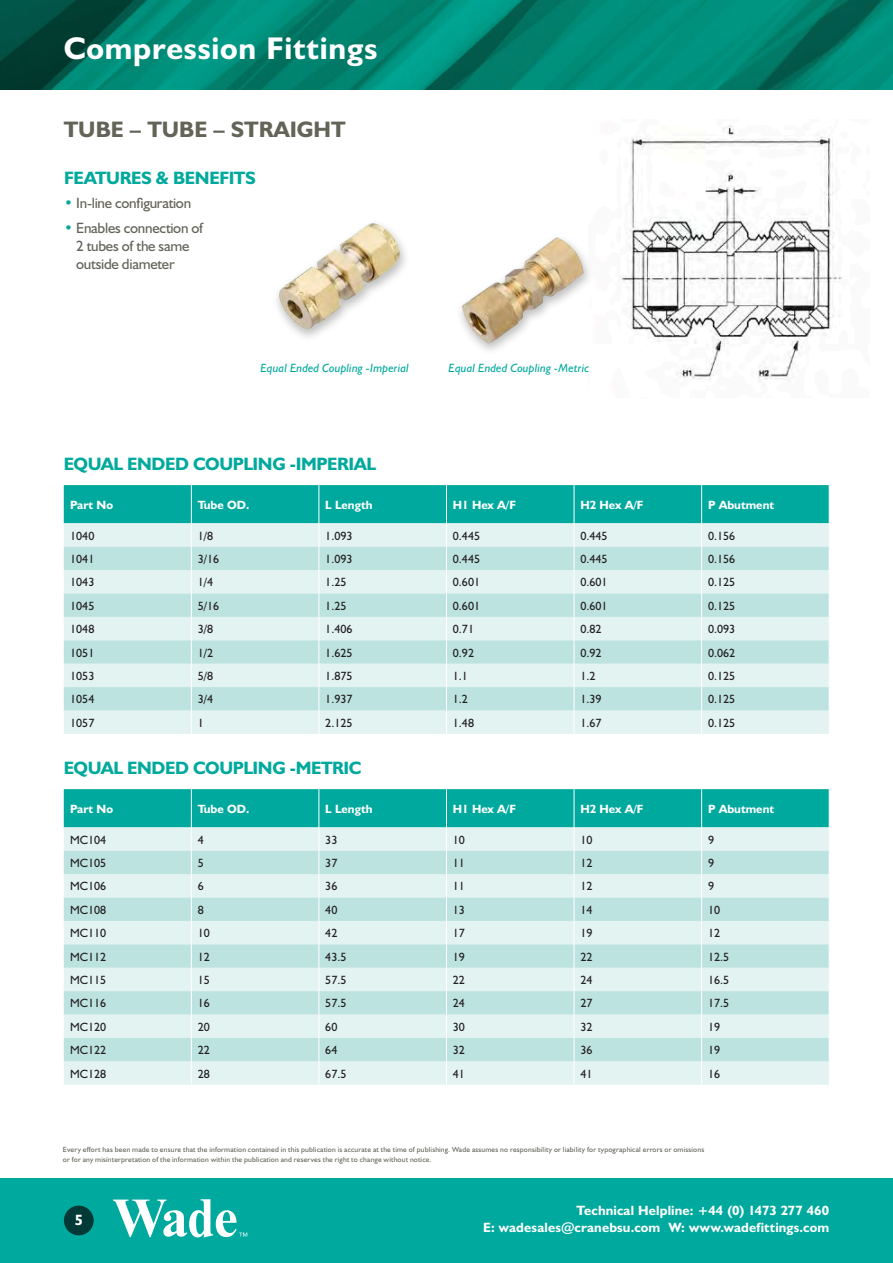
<style>
.page{position:relative;width:893px;height:1263px;background:#fff}
.page>*{position:absolute;margin:0;border:0;box-sizing:border-box;transform-origin:0 0}
.t1{font:700 31.5px "Humanist 521 BT";letter-spacing:.025em;color:#fff}
.t2{font:700 22.5px "Humanist 521 BT";color:#636358}
.t3{font:700 18px "Humanist 521 BT";letter-spacing:-.02em;color:#00a99d}
.t4{font:15px/18px "Humanist 521 BT";letter-spacing:-.015em;color:#636358}
.t5{font:700 15px "Humanist 521 BT";color:#fff}
.t6{font:700 13.5px/16.5px "Humanist 521 BT";letter-spacing:.01em;color:#fff;text-align:right}
.t7{font:12px "Humanist 521 BT";color:#231f20}
.t8{font:700 12px "Humanist 521 BT";color:#fff}
.t9{font:italic 12px "Humanist 521 BT";letter-spacing:.01em;color:#00a99d}
.t10{font:7.5px/10.5px "Humanist 521 BT";letter-spacing:.025em;color:#636358}
.s1{color:#00a99d}
</style>
<div class="page">
<img style="left:0;top:0;width:893px;height:89px">
<div style="left:0;top:1178px;width:893px;height:85px;background:#00a99d"></div>
<div style="left:64px;top:1205px;width:30px;height:30px;background:#003935;border-radius:50%"></div>
<svg style="left:113px;top:1199px;width:134px;height:38px"></svg>
<img style="left:621px;top:125px;width:221px;height:255px">
<svg style="left:64px;top:485px;width:766px;height:249px;background:#b2e1de"></svg>
<svg style="left:64px;top:789px;width:766px;height:296px;background:#b7e3e0"></svg>
<div style="left:272px;top:218px;width:139px;height:125px;background:#231f20;opacity:.3"></div>
<img style="left:279px;top:223px;width:121px;height:106px">
<div style="left:455px;top:233px;width:139px;height:123px;background:#231f20;opacity:.3"></div>
<img style="left:462px;top:237px;width:122px;height:106px">
<h1 class="t1" style="left:64px;top:28px;width:315px">Compression Fittings</h1>
<p class="t2" style="left:64px;top:116px;width:283px">TUBE – TUBE – STRAIGHT</p>
<p class="t3" style="left:64px;top:166px;width:193px">FEATURES &amp; BENEFITS</p>
<p class="t4" style="left:64px;top:194px;width:129px"><span class="s1">•</span> In-line configuration</p>
<p class="t4" style="left:76px;top:218px;width:128px;text-indent:-12px"><span class="s1">•</span> Enables connection of<br>2 tubes of the same outside diameter</p>
<p class="t9" style="left:260px;top:360px;width:150px">Equal Ended Coupling -Imperial</p>
<p class="t9" style="left:449px;top:360px;width:142px">Equal Ended Coupling -Metric</p>
<p class="t3" style="left:64px;top:452px;width:314px">EQUAL ENDED COUPLING -IMPERIAL</p>
<p class="t8" style="left:70px;top:497px;width:44px">Part No</p>
<p class="t8" style="left:198px;top:497px;width:53px">Tube OD.</p>
<p class="t8" style="left:325px;top:497px;width:49px">L Length</p>
<p class="t8" style="left:453px;top:497px;width:65px">H1 Hex A/F</p>
<p class="t8" style="left:580px;top:497px;width:65px">H2 Hex A/F</p>
<p class="t8" style="left:708px;top:497px;width:68px">P Abutment</p>
<p class="t7" style="left:70px;top:528px;width:26px">1040</p>
<p class="t7" style="left:198px;top:528px;width:17px">1/8</p>
<p class="t7" style="left:325px;top:528px;width:29px">1.093</p>
<p class="t7" style="left:453px;top:528px;width:29px">0.445</p>
<p class="t7" style="left:580px;top:528px;width:29px">0.445</p>
<p class="t7" style="left:708px;top:528px;width:29px">0.156</p>
<p class="t7" style="left:70px;top:551px;width:26px">1041</p>
<p class="t7" style="left:198px;top:551px;width:23px">3/16</p>
<p class="t7" style="left:325px;top:551px;width:29px">1.093</p>
<p class="t7" style="left:453px;top:551px;width:29px">0.445</p>
<p class="t7" style="left:580px;top:551px;width:29px">0.445</p>
<p class="t7" style="left:708px;top:551px;width:29px">0.156</p>
<p class="t7" style="left:70px;top:575px;width:26px">1043</p>
<p class="t7" style="left:198px;top:575px;width:17px">1/4</p>
<p class="t7" style="left:325px;top:575px;width:23px">1.25</p>
<p class="t7" style="left:453px;top:575px;width:29px">0.601</p>
<p class="t7" style="left:580px;top:575px;width:29px">0.601</p>
<p class="t7" style="left:708px;top:575px;width:29px">0.125</p>
<p class="t7" style="left:70px;top:598px;width:26px">1045</p>
<p class="t7" style="left:198px;top:598px;width:23px">5/16</p>
<p class="t7" style="left:325px;top:598px;width:23px">1.25</p>
<p class="t7" style="left:453px;top:598px;width:29px">0.601</p>
<p class="t7" style="left:580px;top:598px;width:29px">0.601</p>
<p class="t7" style="left:708px;top:598px;width:29px">0.125</p>
<p class="t7" style="left:70px;top:622px;width:26px">1048</p>
<p class="t7" style="left:198px;top:622px;width:17px">3/8</p>
<p class="t7" style="left:325px;top:622px;width:29px">1.406</p>
<p class="t7" style="left:453px;top:622px;width:23px">0.71</p>
<p class="t7" style="left:580px;top:622px;width:23px">0.82</p>
<p class="t7" style="left:708px;top:622px;width:29px">0.093</p>
<p class="t7" style="left:70px;top:645px;width:26px">1051</p>
<p class="t7" style="left:198px;top:645px;width:17px">1/2</p>
<p class="t7" style="left:325px;top:645px;width:29px">1.625</p>
<p class="t7" style="left:453px;top:645px;width:23px">0.92</p>
<p class="t7" style="left:580px;top:645px;width:23px">0.92</p>
<p class="t7" style="left:708px;top:645px;width:29px">0.062</p>
<p class="t7" style="left:70px;top:668px;width:26px">1053</p>
<p class="t7" style="left:198px;top:668px;width:17px">5/8</p>
<p class="t7" style="left:325px;top:668px;width:29px">1.875</p>
<p class="t7" style="left:453px;top:668px;width:17px">1.1</p>
<p class="t7" style="left:580px;top:668px;width:17px">1.2</p>
<p class="t7" style="left:708px;top:668px;width:29px">0.125</p>
<p class="t7" style="left:70px;top:692px;width:26px">1054</p>
<p class="t7" style="left:198px;top:692px;width:17px">3/4</p>
<p class="t7" style="left:325px;top:692px;width:29px">1.937</p>
<p class="t7" style="left:453px;top:692px;width:17px">1.2</p>
<p class="t7" style="left:580px;top:692px;width:23px">1.39</p>
<p class="t7" style="left:708px;top:692px;width:29px">0.125</p>
<p class="t7" style="left:70px;top:715px;width:26px">1057</p>
<p class="t7" style="left:198px;top:715px;width:8px">1</p>
<p class="t7" style="left:325px;top:715px;width:29px">2.125</p>
<p class="t7" style="left:453px;top:715px;width:23px">1.48</p>
<p class="t7" style="left:580px;top:715px;width:23px">1.67</p>
<p class="t7" style="left:708px;top:715px;width:29px">0.125</p>
<p class="t3" style="left:64px;top:756px;width:299px">EQUAL ENDED COUPLING -METRIC</p>
<p class="t8" style="left:70px;top:801px;width:44px">Part No</p>
<p class="t8" style="left:198px;top:801px;width:53px">Tube OD.</p>
<p class="t8" style="left:325px;top:801px;width:49px">L Length</p>
<p class="t8" style="left:453px;top:801px;width:65px">H1 Hex A/F</p>
<p class="t8" style="left:580px;top:801px;width:65px">H2 Hex A/F</p>
<p class="t8" style="left:708px;top:801px;width:68px">P Abutment</p>
<p class="t7" style="left:70px;top:832px;width:38px">MC104</p>
<p class="t7" style="left:198px;top:832px;width:8px">4</p>
<p class="t7" style="left:325px;top:832px;width:14px">33</p>
<p class="t7" style="left:453px;top:832px;width:14px">10</p>
<p class="t7" style="left:580px;top:832px;width:14px">10</p>
<p class="t7" style="left:708px;top:832px;width:8px">9</p>
<p class="t7" style="left:70px;top:855px;width:38px">MC105</p>
<p class="t7" style="left:198px;top:855px;width:8px">5</p>
<p class="t7" style="left:325px;top:855px;width:14px">37</p>
<p class="t7" style="left:453px;top:855px;width:14px">11</p>
<p class="t7" style="left:580px;top:855px;width:14px">12</p>
<p class="t7" style="left:708px;top:855px;width:8px">9</p>
<p class="t7" style="left:70px;top:879px;width:38px">MC106</p>
<p class="t7" style="left:198px;top:879px;width:8px">6</p>
<p class="t7" style="left:325px;top:879px;width:14px">36</p>
<p class="t7" style="left:453px;top:879px;width:14px">11</p>
<p class="t7" style="left:580px;top:879px;width:14px">12</p>
<p class="t7" style="left:708px;top:879px;width:8px">9</p>
<p class="t7" style="left:70px;top:902px;width:38px">MC108</p>
<p class="t7" style="left:198px;top:902px;width:8px">8</p>
<p class="t7" style="left:325px;top:902px;width:14px">40</p>
<p class="t7" style="left:453px;top:902px;width:14px">13</p>
<p class="t7" style="left:580px;top:902px;width:14px">14</p>
<p class="t7" style="left:708px;top:902px;width:14px">10</p>
<p class="t7" style="left:70px;top:926px;width:38px">MC110</p>
<p class="t7" style="left:198px;top:926px;width:14px">10</p>
<p class="t7" style="left:325px;top:926px;width:14px">42</p>
<p class="t7" style="left:453px;top:926px;width:14px">17</p>
<p class="t7" style="left:580px;top:926px;width:14px">19</p>
<p class="t7" style="left:708px;top:926px;width:14px">12</p>
<p class="t7" style="left:70px;top:949px;width:38px">MC112</p>
<p class="t7" style="left:198px;top:949px;width:14px">12</p>
<p class="t7" style="left:325px;top:949px;width:23px">43.5</p>
<p class="t7" style="left:453px;top:949px;width:14px">19</p>
<p class="t7" style="left:580px;top:949px;width:14px">22</p>
<p class="t7" style="left:708px;top:949px;width:23px">12.5</p>
<p class="t7" style="left:70px;top:972px;width:38px">MC115</p>
<p class="t7" style="left:198px;top:972px;width:14px">15</p>
<p class="t7" style="left:325px;top:972px;width:23px">57.5</p>
<p class="t7" style="left:453px;top:972px;width:14px">22</p>
<p class="t7" style="left:580px;top:972px;width:14px">24</p>
<p class="t7" style="left:708px;top:972px;width:23px">16.5</p>
<p class="t7" style="left:70px;top:996px;width:38px">MC116</p>
<p class="t7" style="left:198px;top:996px;width:14px">16</p>
<p class="t7" style="left:325px;top:996px;width:23px">57.5</p>
<p class="t7" style="left:453px;top:996px;width:14px">24</p>
<p class="t7" style="left:580px;top:996px;width:14px">27</p>
<p class="t7" style="left:708px;top:996px;width:23px">17.5</p>
<p class="t7" style="left:70px;top:1019px;width:38px">MC120</p>
<p class="t7" style="left:198px;top:1019px;width:14px">20</p>
<p class="t7" style="left:325px;top:1019px;width:14px">60</p>
<p class="t7" style="left:453px;top:1019px;width:14px">30</p>
<p class="t7" style="left:580px;top:1019px;width:14px">32</p>
<p class="t7" style="left:708px;top:1019px;width:14px">19</p>
<p class="t7" style="left:70px;top:1043px;width:38px">MC122</p>
<p class="t7" style="left:198px;top:1043px;width:14px">22</p>
<p class="t7" style="left:325px;top:1043px;width:14px">64</p>
<p class="t7" style="left:453px;top:1043px;width:14px">32</p>
<p class="t7" style="left:580px;top:1043px;width:14px">36</p>
<p class="t7" style="left:708px;top:1043px;width:14px">19</p>
<p class="t7" style="left:70px;top:1066px;width:38px">MC128</p>
<p class="t7" style="left:198px;top:1066px;width:14px">28</p>
<p class="t7" style="left:325px;top:1066px;width:23px">67.5</p>
<p class="t7" style="left:453px;top:1066px;width:14px">41</p>
<p class="t7" style="left:580px;top:1066px;width:14px">41</p>
<p class="t7" style="left:708px;top:1066px;width:14px">16</p>
<p class="t10" style="left:63px;top:1143px;width:643px">Every effort has been made to ensure that the information contained in this publication is accurate at the time of publishing. Wade assumes no responsibility or liability for typographical errors or omissions or for any misinterpretation of the information within the publication and reserves the right to change without notice.</p>
<p class="t5" style="left:75px;top:1211px;width:10px">5</p>
<p class="t6" style="left:483px;top:1202px;width:348px">Technical Helpline: +44 (0) 1473 277 460<br>E: wadesales@cranebsu.com W: www.wadefittings.com</p>
</div>
